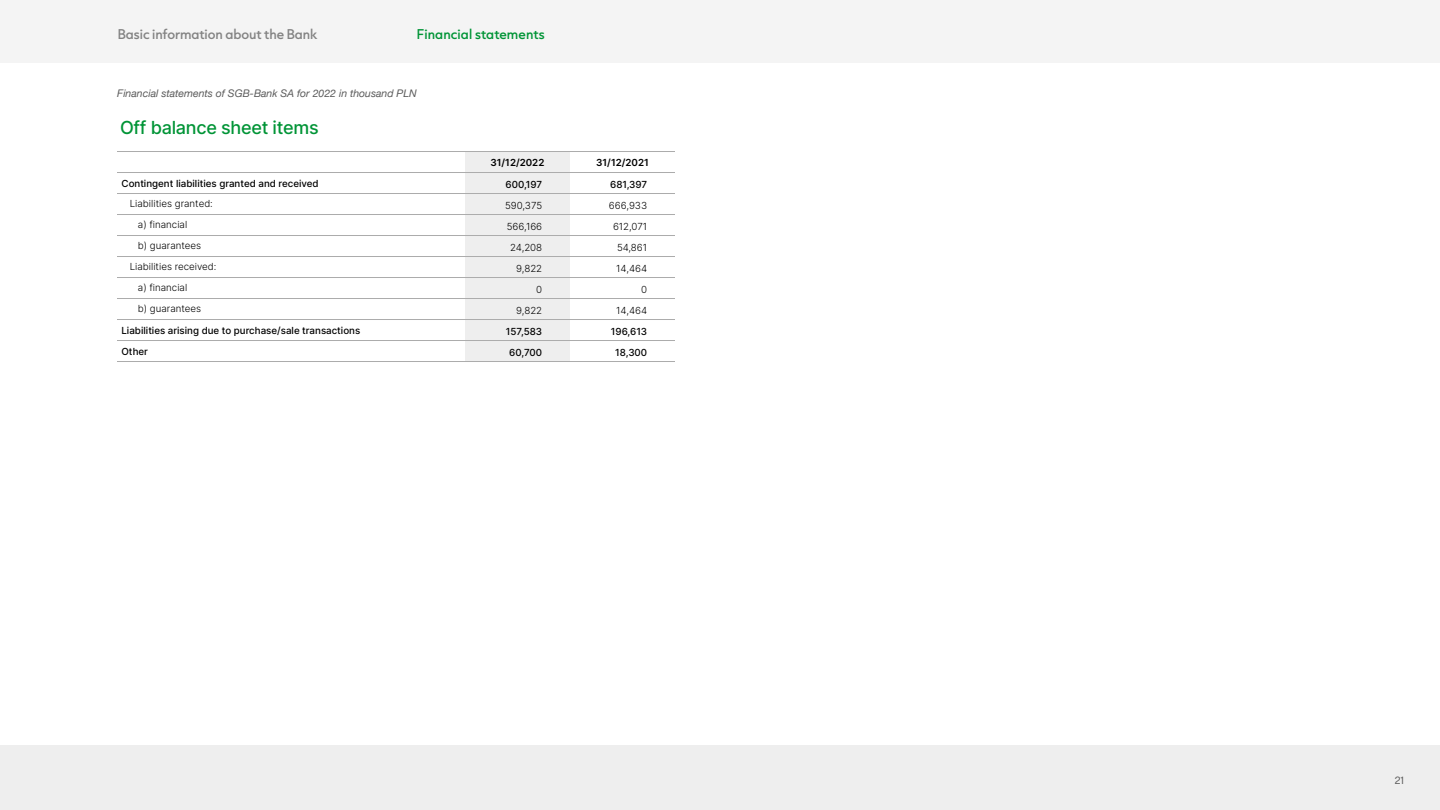
<style>
.page{position:relative;width:1440px;height:810px;background:#fff}
.page>*{position:absolute;margin:0;border:0;box-sizing:border-box;transform-origin:0 0}
.t1{font:500 18px "Inter";letter-spacing:-.015em;color:#009436}
.t2{font:500 12px "Capitana";letter-spacing:-.005em;color:#838383}
.t3{font:500 12px "Capitana";letter-spacing:.01em;color:#009436}
.t4{font:italic 10.5px "Helvetica Neue";color:#5a5a5a}
.t5{font:10.5px "Sequel Sans Book Head";color:#5a5a5a}
.t6{font:300 9.75px "Inter";color:#000}
.t7{font:500 9.75px "Inter";color:#000}
.t8{font:600 9.75px "Inter";color:#000}
</style>
<div class="page">
<div style="left:0;top:0;width:1440px;height:63px;background:#f4f4f4"></div>
<div style="left:0;top:746px;width:1440px;height:64px;background:#eee"></div>
<div style="left:465px;top:152px;width:105px;height:209px;background:#eee"></div>
<hr style="left:117px;top:256px;width:348px;height:1px;background:#acacac">
<hr style="left:117px;top:319px;width:348px;height:1px;background:#acacac">
<hr style="left:117px;top:340px;width:348px;height:1px;background:#acacac">
<hr style="left:465px;top:172px;width:105px;height:1px;background:#acacac">
<hr style="left:465px;top:361px;width:105px;height:1px;background:#acacac">
<hr style="left:570px;top:172px;width:105px;height:1px;background:#acacac">
<hr style="left:570px;top:361px;width:105px;height:1px;background:#acacac">
<hr style="left:465px;top:193px;width:105px;height:1px;background:#acacac">
<hr style="left:570px;top:193px;width:105px;height:1px;background:#acacac">
<hr style="left:465px;top:214px;width:105px;height:1px;background:#acacac">
<hr style="left:570px;top:214px;width:105px;height:1px;background:#acacac">
<hr style="left:465px;top:256px;width:105px;height:1px;background:#acacac">
<hr style="left:570px;top:256px;width:105px;height:1px;background:#acacac">
<hr style="left:465px;top:298px;width:105px;height:1px;background:#acacac">
<hr style="left:570px;top:298px;width:105px;height:1px;background:#acacac">
<hr style="left:465px;top:319px;width:105px;height:1px;background:#acacac">
<hr style="left:570px;top:319px;width:105px;height:1px;background:#acacac">
<hr style="left:465px;top:340px;width:105px;height:1px;background:#acacac">
<hr style="left:570px;top:340px;width:105px;height:1px;background:#acacac">
<hr style="left:117px;top:193px;width:348px;height:1px;background:#acacac">
<hr style="left:117px;top:214px;width:348px;height:1px;background:#acacac">
<hr style="left:465px;top:235px;width:105px;height:1px;background:#acacac">
<hr style="left:570px;top:235px;width:105px;height:1px;background:#acacac">
<hr style="left:465px;top:277px;width:105px;height:1px;background:#acacac">
<hr style="left:570px;top:277px;width:105px;height:1px;background:#acacac">
<hr style="left:117px;top:172px;width:348px;height:1px;background:#acacac">
<hr style="left:117px;top:277px;width:348px;height:1px;background:#acacac">
<hr style="left:117px;top:298px;width:348px;height:1px;background:#acacac">
<hr style="left:117px;top:361px;width:348px;height:1px;background:#acacac">
<hr style="left:117px;top:151px;width:348px;height:1px;background:#acacac">
<hr style="left:117px;top:235px;width:348px;height:1px;background:#acacac">
<hr style="left:465px;top:151px;width:105px;height:1px;background:#acacac">
<hr style="left:570px;top:151px;width:105px;height:1px;background:#acacac">
<p class="t2" style="left:118px;top:25px;width:201px">Basic information about the Bank</p>
<p class="t3" style="left:417px;top:25px;width:129px">Financial statements</p>
<p class="t4" style="left:117px;top:86px;width:301px">Financial statements of SGB-Bank SA for 2022 in thousand PLN</p>
<h1 class="t1" style="left:120px;top:114px;width:200px">Off balance sheet items</h1>
<p class="t8" style="left:491px;top:156px;width:55px">31/12/2022</p>
<p class="t8" style="left:596px;top:156px;width:54px">31/12/2021</p>
<p class="t7" style="left:122px;top:177px;width:199px">Contingent liabilities granted and received</p>
<p class="t7" style="left:506px;top:177px;width:38px">600,197</p>
<p class="t7" style="left:610px;top:177px;width:39px">681,397</p>
<p class="t6" style="left:130px;top:197px;width:85px">Liabilities granted:</p>
<p class="t6" style="left:505px;top:198px;width:39px">590,375</p>
<p class="t6" style="left:609px;top:198px;width:40px">666,933</p>
<p class="t6" style="left:138px;top:218px;width:51px">a) financial</p>
<p class="t6" style="left:507px;top:219px;width:37px">566,166</p>
<p class="t6" style="left:613px;top:219px;width:36px">612,071</p>
<p class="t6" style="left:138px;top:239px;width:65px">b) guarantees</p>
<p class="t6" style="left:510px;top:240px;width:34px">24,208</p>
<p class="t6" style="left:617px;top:240px;width:32px">54,861</p>
<p class="t6" style="left:130px;top:260px;width:88px">Liabilities received:</p>
<p class="t6" style="left:516px;top:261px;width:27px">9,822</p>
<p class="t6" style="left:616px;top:261px;width:32px">14,464</p>
<p class="t6" style="left:138px;top:281px;width:51px">a) financial</p>
<p class="t6" style="left:536px;top:282px;width:7px">0</p>
<p class="t6" style="left:641px;top:282px;width:7px">0</p>
<p class="t6" style="left:138px;top:302px;width:65px">b) guarantees</p>
<p class="t6" style="left:516px;top:303px;width:27px">9,822</p>
<p class="t6" style="left:616px;top:303px;width:32px">14,464</p>
<p class="t7" style="left:121px;top:324px;width:240px">Liabilities arising due to purchase/sale transactions</p>
<p class="t7" style="left:506px;top:324px;width:38px">157,583</p>
<p class="t7" style="left:611px;top:324px;width:38px">196,613</p>
<p class="t7" style="left:121px;top:345px;width:28px">Other</p>
<p class="t7" style="left:509px;top:345px;width:34px">60,700</p>
<p class="t7" style="left:615px;top:345px;width:33px">18,300</p>
<p class="t5" style="left:1395px;top:773px;width:11px">21</p>
</div>
